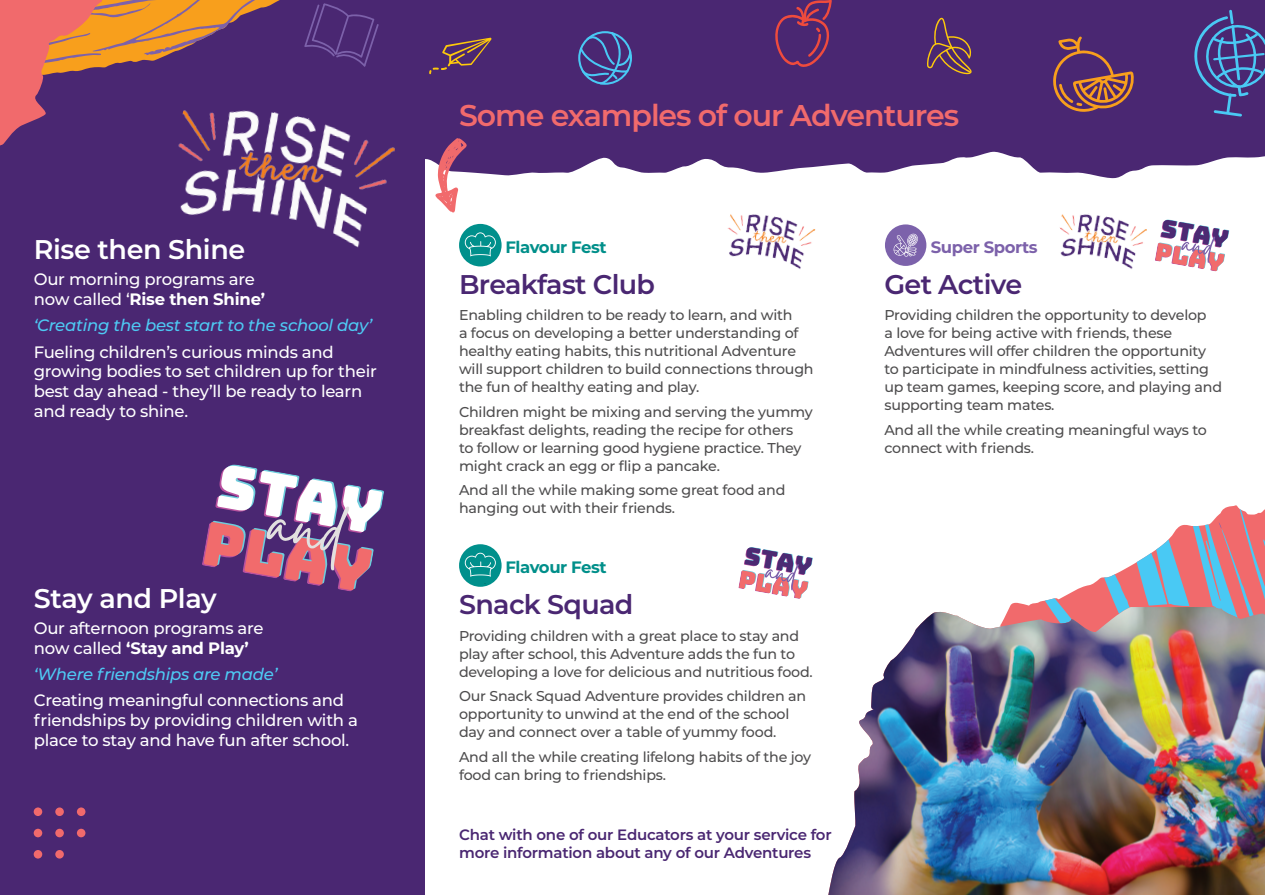
<style>
.page{position:relative;width:1265px;height:895px;background:#fff}
.page>*{position:absolute;margin:0;border:0;box-sizing:border-box;transform-origin:0 0}
.t1{font:600 30px "Montserrat";letter-spacing:-.035em;color:#f16a6c}
.t2{font:600 27px "Montserrat";letter-spacing:-.025em;color:#4a2772}
.t3{font:600 27px "Montserrat";letter-spacing:-.015em;color:#fff}
.t4{font:500 16.5px/19.8px "Montserrat";letter-spacing:-.015em;color:#fff}
.t5{font:italic 500 16.5px "Montserrat";letter-spacing:-.015em;color:#4ecaf4}
.t6{font:700 16.5px "Montserrat";letter-spacing:-.025em;color:#008f8a}
.t7{font:700 16.5px "Montserrat";letter-spacing:-.025em;color:#7c61aa}
.t8{font:600 15px/18px "Montserrat";letter-spacing:-.015em;color:#4a2772}
.t9{font:500 14.25px/18px "Montserrat";letter-spacing:-.015em;color:#4e4d4e}
.s1{font-weight:700}
</style>
<div class="page">
<svg style="left:425px;top:0;width:840px;height:178px;background:#57367c"></svg>
<svg style="left:433px;top:138px;width:41px;height:75px"></svg>
<svg style="left:773px;top:0;width:59px;height:67px;background:#682d68"></svg>
<svg style="left:429px;top:38px;width:62px;height:36px;background:#653f61"></svg>
<svg style="left:578px;top:31px;width:54px;height:54px;background:#494f92"></svg>
<div style="left:0;top:0;width:425px;height:894px;background:#4a2772"></div>
<img style="left:178px;top:110px;width:217px;height:138px">
<svg style="left:202px;top:464px;width:182px;height:128px"></svg>
<div style="left:459px;top:224px;width:42px;height:42px;background:#00908c;border-radius:50%"></div>
<svg style="left:465px;top:232px;width:31px;height:24px"></svg>
<div style="left:459px;top:544px;width:42px;height:42px;background:#00908c;border-radius:50%"></div>
<svg style="left:465px;top:552px;width:31px;height:24px"></svg>
<div style="left:885px;top:224px;width:41px;height:42px;background:#7c62ab;border-radius:50%"></div>
<svg style="left:893px;top:233px;width:25px;height:24px"></svg>
<img style="left:1059px;top:213px;width:88px;height:56px">
<img style="left:727px;top:214px;width:89px;height:55px">
<svg style="left:1155px;top:219px;width:74px;height:53px"></svg>
<svg style="left:738px;top:547px;width:75px;height:52px"></svg>
<svg style="left:304px;top:3px;width:75px;height:64px"></svg>
<div style="left:34px;top:807px;width:8px;height:8px;background:#f16a6c;border-radius:50%"></div>
<div style="left:55px;top:807px;width:9px;height:8px;background:#f16a6c;border-radius:50%"></div>
<div style="left:77px;top:807px;width:8px;height:8px;background:#f16a6c;border-radius:50%"></div>
<div style="left:34px;top:828px;width:8px;height:9px;background:#f16a6c;border-radius:50%"></div>
<svg style="left:55px;top:828px;width:9px;height:9px"></svg>
<div style="left:77px;top:828px;width:8px;height:9px;background:#f16a6c;border-radius:50%"></div>
<div style="left:34px;top:849px;width:8px;height:9px;background:#f16a6c;border-radius:50%"></div>
<svg style="left:55px;top:849px;width:9px;height:9px"></svg>
<svg style="left:1191px;top:10px;width:74px;height:107px;background:#49488c"></svg>
<svg style="left:1052px;top:36px;width:84px;height:76px;background:#74435d"></svg>
<svg style="left:926px;top:18px;width:48px;height:57px;background:#653f61"></svg>
<svg style="left:175px;top:0;width:105px;height:52px"></svg>
<svg style="left:0;top:0;width:175px;height:146px"></svg>
<svg style="left:1070px;top:509px;width:195px;height:84px"></svg>
<svg style="left:810px;top:593px;width:455px;height:14px"></svg>
<img style="left:828px;top:607px;width:437px;height:287px">
<h2 class="t3" style="left:34px;top:230px;width:213px">Rise then Shine</h2>
<p class="t4" style="left:34px;top:269px;width:233px">Our morning programs are now called ‘<span class="s1">Rise then Shine’</span></p>
<p class="t5" style="left:34px;top:314px;width:340px">‘Creating the best start to the school day’</p>
<p class="t4" style="left:34px;top:341px;width:344px">Fueling children’s curious minds and growing bodies to set children up for their best day ahead - they’ll be ready to learn and ready to shine.</p>
<h2 class="t3" style="left:34px;top:578px;width:184px">Stay and Play</h2>
<p class="t4" style="left:34px;top:617px;width:231px">Our afternoon programs are now called <span class="s1">‘Stay and Play’</span></p>
<p class="t5" style="left:34px;top:662px;width:245px">‘Where friendships are made’</p>
<p class="t4" style="left:34px;top:689px;width:326px">Creating meaningful connections and friendships by providing children with a place to stay and have fun after school.</p>
<h1 class="t1" style="left:459px;top:94px;width:501px">Some examples of our Adventures</h1>
<p class="t6" style="left:505px;top:235px;width:103px">Flavour Fest</p>
<h2 class="t2" style="left:459px;top:265px;width:198px">Breakfast Club</h2>
<p class="t9" style="left:459px;top:306px;width:356px">Enabling children to be ready to learn, and with<br>a focus on developing a better understanding of healthy eating habits, this nutritional Adventure will support children to build connections through the fun of healthy eating and play.</p>
<p class="t9" style="left:459px;top:402px;width:355px">Children might be mixing and serving the yummy breakfast delights, reading the recipe for others<br>to follow or learning good hygiene practice. They might crack an egg or flip a pancake.</p>
<p class="t9" style="left:459px;top:480px;width:328px">And all the while making some great food and hanging out with their friends.</p>
<p class="t6" style="left:505px;top:555px;width:103px">Flavour Fest</p>
<h2 class="t2" style="left:459px;top:585px;width:176px">Snack Squad</h2>
<p class="t9" style="left:459px;top:626px;width:355px">Providing children with a great place to stay and play after school, this Adventure adds the fun to developing a love for delicious and nutritious food.</p>
<p class="t9" style="left:459px;top:686px;width:348px">Our Snack Squad Adventure provides children an opportunity to unwind at the end of the school day and connect over a table of yummy food.</p>
<p class="t9" style="left:459px;top:746px;width:354px">And all the while creating lifelong habits of the joy food can bring to friendships.</p>
<p class="t8" style="left:459px;top:825px;width:374px">Chat with one of our Educators at your service for more information about any of our Adventures</p>
<p class="t7" style="left:930px;top:235px;width:108px">Super Sports</p>
<h2 class="t2" style="left:884px;top:265px;width:139px">Get Active</h2>
<p class="t9" style="left:884px;top:306px;width:339px">Providing children the opportunity to develop<br>a love for being active with friends, these Adventures will offer children the opportunity to participate in mindfulness activities, setting up team games, keeping score, and playing and supporting team mates.</p>
<p class="t9" style="left:884px;top:420px;width:324px">And all the while creating meaningful ways to connect with friends.</p>
</div>
